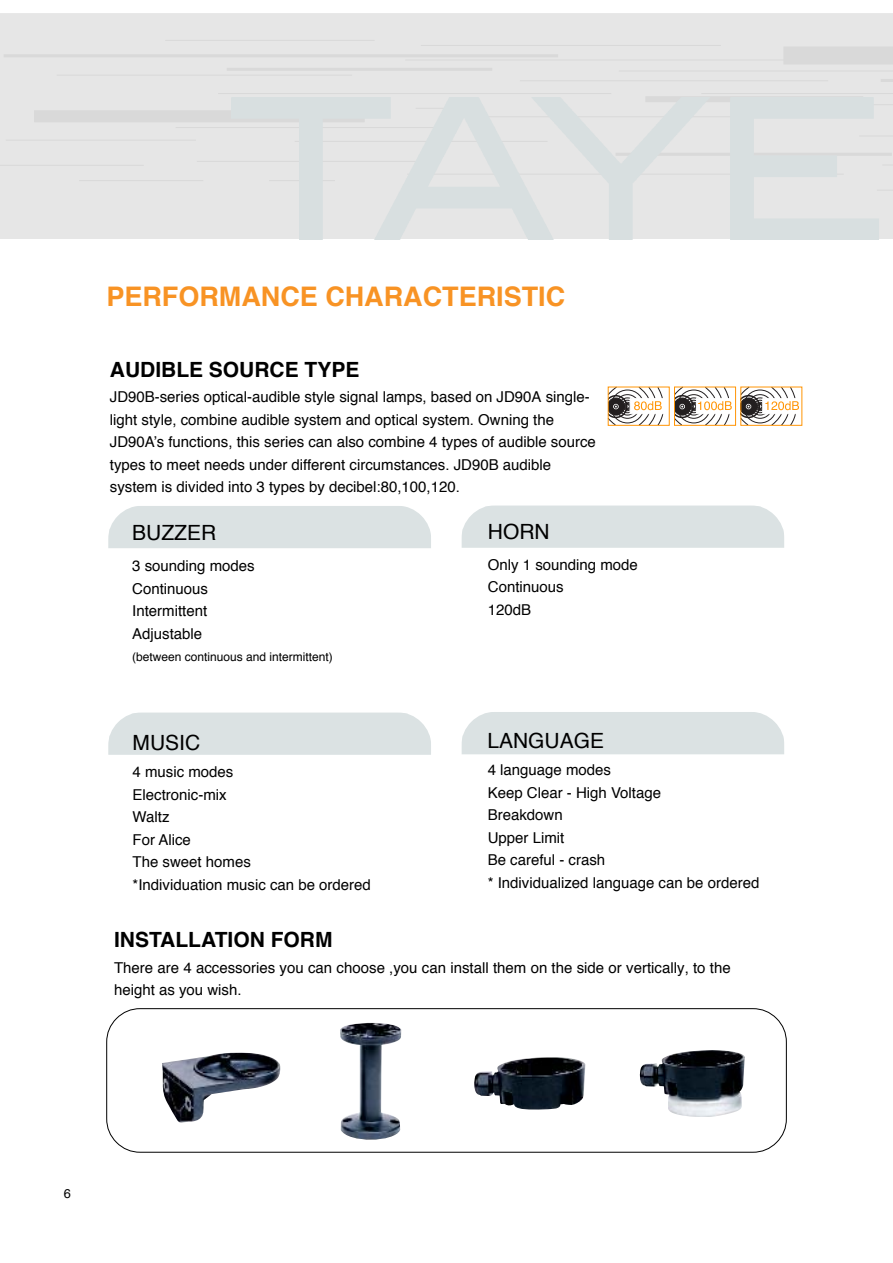
<style>
.page{position:relative;width:893px;height:1263px;background:#fff}
.page>*{position:absolute;margin:0;border:0;box-sizing:border-box;transform-origin:0 0}
.t1{font:700 27px "Helvetica";color:#f89324}
.t2{font:700 21px "Helvetica";color:#000}
.t3{font:21px "Helvetica";color:#000}
.t4{font:15px/22.5px "Helvetica";color:#000}
.t5{font:12.75px "Helvetica";color:#000}
.t6{font:12px "Helvetica";color:#000}
</style>
<div class="page">
<div style="left:461px;top:712px;width:323px;height:42px;background:#dbe2e3;border:1px solid #dbe2e3"></div>
<div style="left:108px;top:712px;width:323px;height:43px;background:#dbe2e3;border:1px solid #dbe2e3"></div>
<div style="left:461px;top:505px;width:323px;height:43px;background:#dbe2e3;border:1px solid #dbe2e3"></div>
<div style="left:108px;top:506px;width:323px;height:42px;background:#dbe2e3;border:1px solid #dbe2e3"></div>
<div style="left:0;top:13px;width:892px;height:226px;background:#e6e6e6"></div>
<svg style="left:880px;top:79px;width:12px;height:3px"></svg>
<hr style="left:4px;top:54px;width:554px;height:3px;background:#d9d9d9">
<hr style="left:405px;top:60px;width:487px;height:1px;background:#d9d9d9">
<hr style="left:421px;top:45px;width:300px;height:1px;background:#d9d9d9">
<hr style="left:218px;top:93px;width:393px;height:1px;background:#d9d9d9">
<hr style="left:227px;top:68px;width:265px;height:3px;background:#d9d9d9">
<hr style="left:57px;top:75px;width:295px;height:1px;background:#d9d9d9">
<hr style="left:165px;top:40px;width:209px;height:1px;background:#d9d9d9">
<div style="left:34px;top:110px;width:331px;height:12px;background:#d9d9d9"></div>
<hr style="left:520px;top:80px;width:308px;height:1px;background:#d9d9d9">
<hr style="left:176px;top:127px;width:280px;height:1px;background:#d9d9d9">
<hr style="left:197px;top:161px;width:229px;height:1px;background:#d9d9d9">
<hr style="left:6px;top:140px;width:190px;height:1px;background:#d9d9d9">
<hr style="left:79px;top:180px;width:124px;height:1px;background:#d9d9d9">
<hr style="left:0;top:165px;width:144px;height:1px;background:#d9d9d9">
<hr style="left:618px;top:71px;width:274px;height:1px;background:#d9d9d9">
<hr style="left:701px;top:93px;width:191px;height:1px;background:#d9d9d9">
<div style="left:645px;top:96px;width:218px;height:6px;background:#d9d9d9"></div>
<div style="left:783px;top:47px;width:109px;height:18px;background:#d9d9d9"></div>
<img style="left:232px;top:97px;width:660px;height:142px">
<svg style="left:607px;top:387px;width:196px;height:39px"></svg>
<svg style="left:106px;top:1008px;width:680px;height:145px"></svg>
<img style="left:162px;top:1051px;width:120px;height:73px">
<img style="left:338px;top:1020px;width:63px;height:121px">
<img style="left:473px;top:1055px;width:114px;height:60px">
<img style="left:640px;top:1050px;width:104px;height:67px">
<h1 class="t1" style="left:106px;top:285px;width:460px">PERFORMANCE CHARACTERISTIC</h1>
<h2 class="t2" style="left:110px;top:361px;width:251px">AUDIBLE SOURCE TYPE</h2>
<p class="t4" style="left:110px;top:387px;width:487px">JD90B-series optical-audible style signal lamps, based on JD90A single&shy;light style, combine audible system and optical system. Owning the JD90A’s functions, this series can also combine 4 types of audible source types to meet needs under different circumstances. JD90B audible system is divided into 3 types by decibel:80,100,120.</p>
<h2 class="t3" style="left:132px;top:524px;width:85px">BUZZER</h2>
<p class="t4" style="left:132px;top:556px;width:124px">3 sounding modes<br>Continuous<br>Intermittent<br>Adjustable</p>
<p class="t6" style="left:132px;top:652px;width:202px">(between continuous and intermittent)</p>
<h2 class="t3" style="left:132px;top:734px;width:69px">MUSIC</h2>
<p class="t4" style="left:132px;top:762px;width:240px">4 music modes<br>Electronic-mix<br>Waltz<br>For Alice<br>The sweet homes<br>*Individuation music can be ordered</p>
<h2 class="t3" style="left:488px;top:522px;width:63px">HORN</h2>
<p class="t4" style="left:488px;top:555px;width:151px">Only 1 sounding mode<br>Continuous<br>120dB</p>
<h2 class="t3" style="left:487px;top:732px;width:118px">LANGUAGE</h2>
<p class="t4" style="left:487px;top:760px;width:273px">4 language modes<br>Keep Clear - High Voltage<br>Breakdown<br>Upper Limit<br>Be careful - crash<br>* Individualized language can be ordered</p>
<h2 class="t2" style="left:114px;top:931px;width:220px">INSTALLATION FORM</h2>
<p class="t4" style="left:114px;top:958px;width:618px">There are 4 accessories you can choose ,you can install them on the side or vertically, to the height as you wish.</p>
<p class="t5" style="left:64px;top:1188px;width:9px">6</p>
</div>
